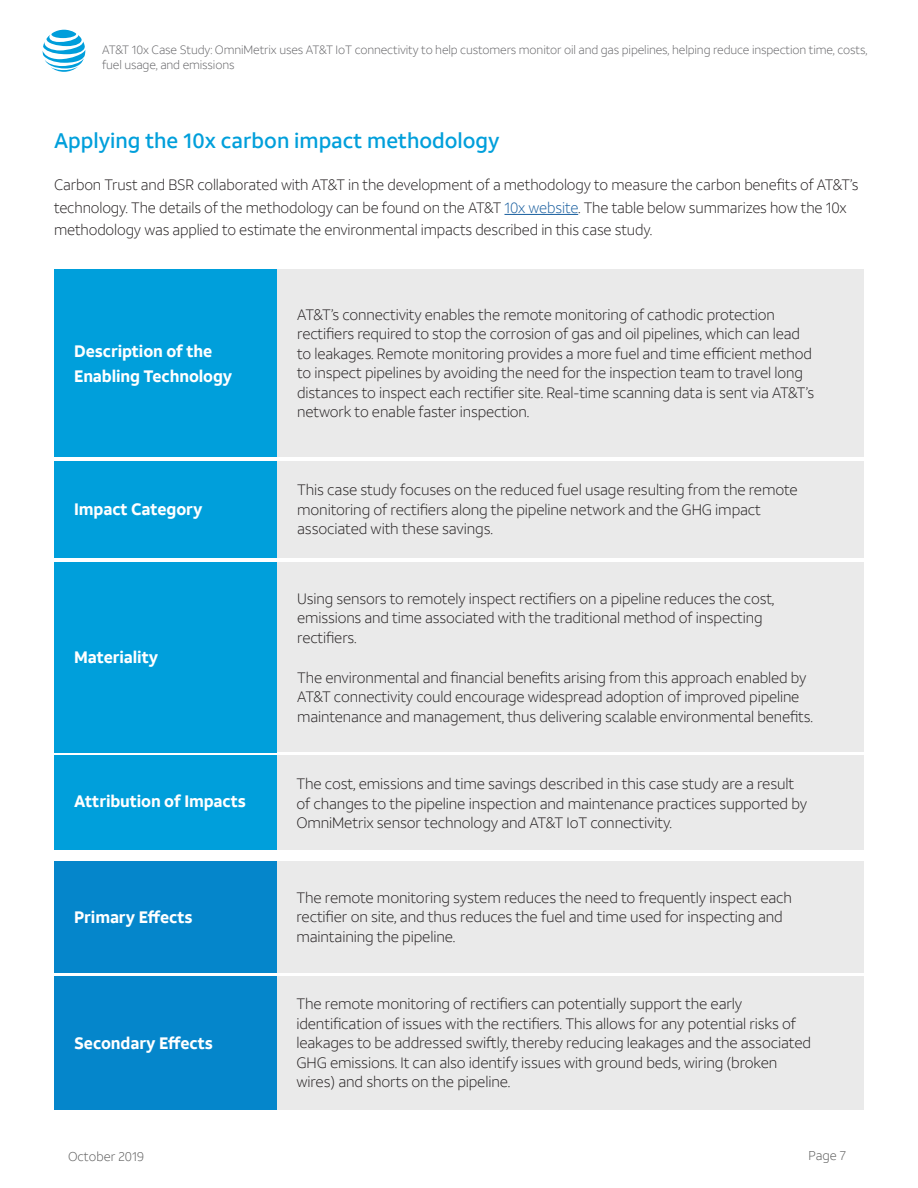
<style>
.page{position:relative;width:918px;height:1188px;background:#fff}
.page>*{position:absolute;margin:0;border:0;box-sizing:border-box;transform-origin:0 0}
.Body_Copy{font:500 21px "ATT Aleck Sans";color:#009fdb}
.Subhead{font:700 16.5px/25.5px "ATT Aleck Sans";letter-spacing:-.01em;color:#fff}
.Body_Copy-2{font:300 15px/19.5px "ATT Aleck Sans";letter-spacing:-.01em;color:#231f20}
.t1{font:300 12.75px "ATT Aleck Sans";color:#5a5a5a}
.t2{font:300 12px/14.4px "ATT Aleck Sans";letter-spacing:-.01em;color:#636366}
.s1{color:#175d9e}
</style>
<div class="page">
<svg style="left:43px;top:30px;width:42px;height:42px"></svg>
<hr style="left:504px;top:214px;width:74px;height:1px;background:#175d9e">
<div style="left:277px;top:269px;width:587px;height:188px;background:#eaeaea"></div>
<div style="left:54px;top:269px;width:223px;height:188px;background:#009fdb"></div>
<div style="left:277px;top:461px;width:587px;height:97px;background:#eaeaea"></div>
<div style="left:54px;top:461px;width:223px;height:97px;background:#009fdb"></div>
<div style="left:276px;top:756px;width:588px;height:94px;background:#eaeaea"></div>
<div style="left:54px;top:756px;width:222px;height:94px;background:#009fdb"></div>
<div style="left:277px;top:562px;width:587px;height:190px;background:#eaeaea"></div>
<div style="left:54px;top:562px;width:223px;height:190px;background:#009fdb"></div>
<div style="left:276px;top:861px;width:588px;height:112px;background:#eaeaea"></div>
<div style="left:276px;top:976px;width:587px;height:133px;background:#eaeaea"></div>
<div style="left:54px;top:861px;width:222px;height:112px;background:#0586cb"></div>
<div style="left:54px;top:976px;width:222px;height:133px;background:#0586cb"></div>
<p class="t2" style="left:102px;top:43px;width:767px">AT&amp;T 10x Case Study: OmniMetrix uses AT&amp;T IoT connectivity to help customers monitor oil and gas pipelines, helping reduce inspection time, costs, fuel usage, and emissions</p>
<p class="Body_Copy" style="left:54px;top:127px;width:447px">Applying the 10x carbon impact methodology</p>
<p class="Body_Copy-2" style="left:54px;top:174px;width:806px;line-height:22.5px">Carbon Trust and BSR collaborated with AT&amp;T in the development of a methodology to measure the carbon benefits of AT&amp;T’s technology. The details of the methodology can be found on the AT&amp;T <span class="s1">10x website</span>. The table below summarizes how the 10x methodology was applied to estimate the environmental impacts described in this case study.</p>
<p class="Subhead" style="left:74px;top:338px;width:160px">Description of the<br>Enabling Technology</p>
<p class="Subhead" style="left:74px;top:497px;width:130px">Impact Category</p>
<p class="Subhead" style="left:74px;top:645px;width:85px">Materiality</p>
<p class="Subhead" style="left:74px;top:789px;width:173px">Attribution of Impacts</p>
<p class="Subhead" style="left:74px;top:905px;width:120px">Primary Effects</p>
<p class="Subhead" style="left:74px;top:1030px;width:140px">Secondary Effects</p>
<p class="Body_Copy-2" style="left:297px;top:305px;width:518px">AT&amp;T’s connectivity enables the remote monitoring of cathodic protection rectifiers required to stop the corrosion of gas and oil pipelines, which can lead to leakages. Remote monitoring provides a more fuel and time efficient method to inspect pipelines by avoiding the need for the inspection team to travel long distances to inspect each rectifier site. Real-time scanning data is sent via AT&amp;T’s network to enable faster inspection.</p>
<p class="Body_Copy-2" style="left:297px;top:480px;width:502px">This case study focuses on the reduced fuel usage resulting from the remote monitoring of rectifiers along the pipeline network and the GHG impact associated with these savings.</p>
<p class="Body_Copy-2" style="left:297px;top:589px;width:479px">Using sensors to remotely inspect rectifiers on a pipeline reduces the cost, emissions and time associated with the traditional method of inspecting rectifiers.</p>
<p class="Body_Copy-2" style="left:297px;top:668px;width:517px">The environmental and financial benefits arising from this approach enabled by<br>AT&amp;T connectivity could encourage widespread adoption of improved pipeline maintenance and management, thus delivering scalable environmental benefits.</p>
<p class="Body_Copy-2" style="left:296px;top:774px;width:512px">The cost, emissions and time savings described in this case study are a result of changes to the pipeline inspection and maintenance practices supported by<br>OmniMetrix sensor technology and AT&amp;T IoT connectivity.</p>
<p class="Body_Copy-2" style="left:296px;top:888px;width:497px">The remote monitoring system reduces the need to frequently inspect each rectifier on site, and thus reduces the fuel and time used for inspecting and maintaining the pipeline.</p>
<p class="Body_Copy-2" style="left:296px;top:994px;width:516px">The remote monitoring of rectifiers can potentially support the early identification of issues with the rectifiers. This allows for any potential risks of leakages to be addressed swiftly, thereby reducing leakages and the associated GHG emissions. It can also identify issues with ground beds, wiring (broken wires) and shorts on the pipeline.</p>
<p class="t1" style="left:68px;top:1148px;width:78px">October 2019</p>
<p class="t1" style="left:808px;top:1148px;width:39px">Page 7</p>
</div>
